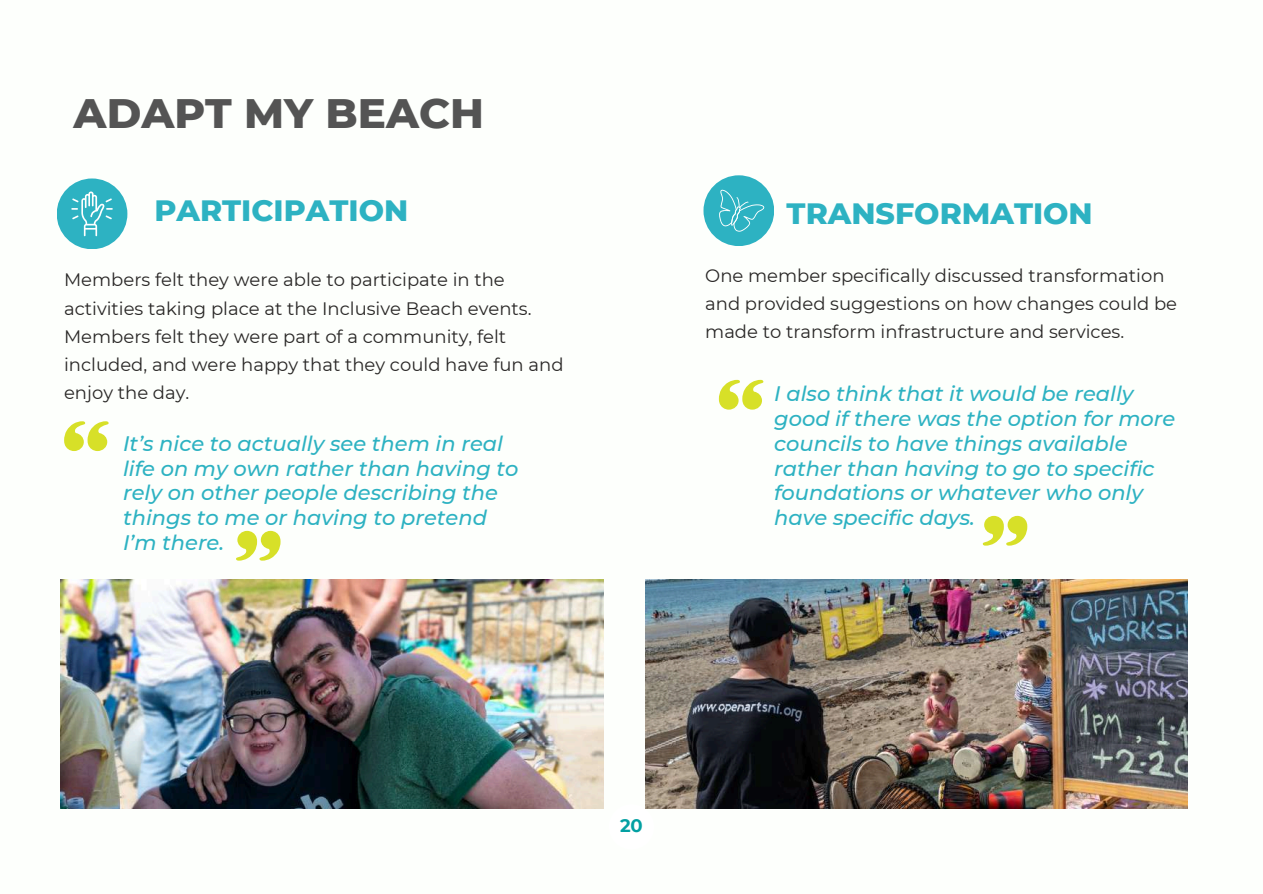
<style>
.page{position:relative;width:1263px;height:894px;background:#fff}
.page>*{position:absolute;margin:0;border:0;box-sizing:border-box;transform-origin:0 0}
.t1{font:800 42px "Montserrat";color:#545454}
.t2{font:800 30px "Montserrat";color:#2db2c2}
.t3{font:italic 500 21px/24.8px "Montserrat";color:#2db2c2}
.t4{font:18px/28.2px "Montserrat";color:#292726}
.t5{font:700 18px "Montserrat";color:#03a0a2}
</style>
<div class="page">
<svg style="left:64px;top:421px;width:45px;height:30px"></svg>
<svg style="left:719px;top:380px;width:44px;height:29px"></svg>
<svg style="left:983px;top:515px;width:44px;height:30px"></svg>
<svg style="left:236px;top:530px;width:45px;height:30px"></svg>
<img style="left:645px;top:579px;width:543px;height:229px">
<img style="left:61px;top:579px;width:543px;height:229px">
<div style="left:703px;top:175px;width:71px;height:71px;background:#2db2c2;border-radius:50%"></div>
<svg style="left:719px;top:190px;width:45px;height:41px"></svg>
<div style="left:57px;top:178px;width:70px;height:71px;background:#2db2c2;border-radius:50%"></div>
<svg style="left:71px;top:191px;width:42px;height:45px"></svg>
<h1 class="t1" style="left:74px;top:87px;width:412px">ADAPT MY BEACH</h1>
<h2 class="t2" style="left:154px;top:192px;width:255px">PARTICIPATION</h2>
<p class="t4" style="left:64px;top:266px;width:501px">Members felt they were able to participate in the activities taking place at the Inclusive Beach events.<br>Members felt they were part of a community, felt included, and were happy that they could have fun and enjoy the day.</p>
<p class="t3" style="left:123px;top:431px;width:397px">It’s nice to actually see them in real life on my own rather than having to rely on other people describing the things to me or having to pretend<br>I’m there.</p>
<h2 class="t2" style="left:787px;top:195px;width:308px">TRANSFORMATION</h2>
<p class="t4" style="left:705px;top:261px;width:473px">One member specifically discussed transformation and provided suggestions on how changes could be made to transform infrastructure and services.</p>
<p class="t3" style="left:774px;top:381px;width:403px">I also think that it would be really good if there was the option for more councils to have things available rather than having to go to specific foundations or whatever who only have specific days.</p>
<p class="t5" style="left:620px;top:814px;width:24px">20</p>
</div>
